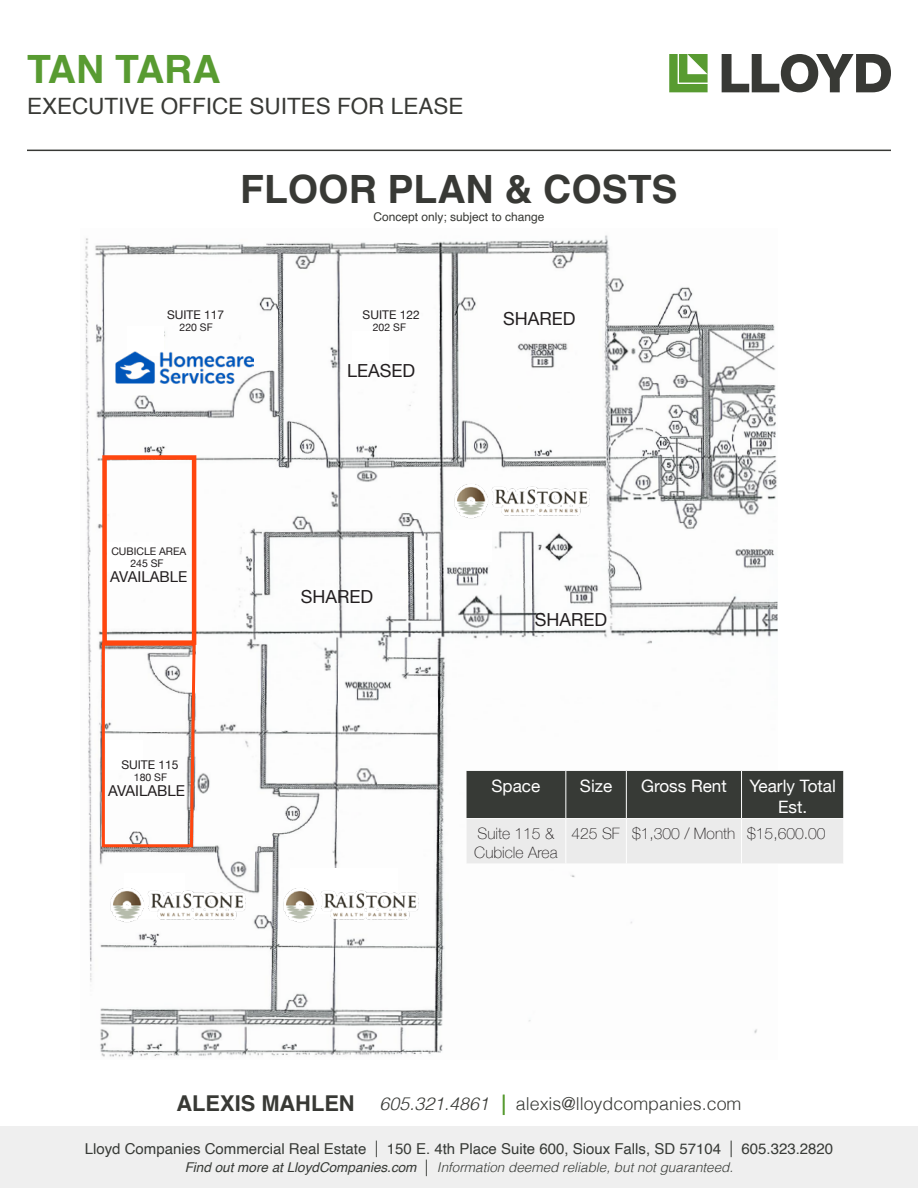
<style>
.page{position:relative;width:918px;height:1188px;background:#fff}
.page>*{position:absolute;margin:0;border:0;box-sizing:border-box;transform-origin:0 0}
.t1{font:700 39px "Helvetica";color:#383935}
.t2{font:700 39px "Helvetica";color:#589b31}
.t3{font:22.5px "Helvetica";color:#383935}
.t4{font:700 21.75px "Helvetica";color:#383935}
.t5{font:18px "Helvetica Neue";color:#231f20}
.t6{font:300 17.85px "Helvetica";color:#383935}
.t7{font:17.1px/20.5px "Helvetica Neue";color:#fff;text-align:center}
.t8{font:100 15.6px/18.8px "Helvetica Neue";color:#231f20}
.t9{font:15px "Helvetica";color:#373a36}
.t10{font:15px "Helvetica Neue";color:#231f20}
.t11{font:italic 300 13.5px "Helvetica";color:#373a36}
.t12{font:12px "Helvetica";color:#383935}
.t13{font:12px "Helvetica Neue";color:#231f20}
.t14{font:10.5px "Helvetica Neue";color:#231f20}
.s1{font-style:italic}
.s2{font-style:italic;color:#589b31}
.s3{font-weight:300;font-size:16.5px}
.s4{font-weight:400}
.s5{font-style:normal;font-size:16.5px}
</style>
<div class="page">
<div style="left:0;top:1126px;width:918px;height:62px;background:#efefef"></div>
<svg style="left:669px;top:54px;width:39px;height:38px"></svg>
<svg style="left:722px;top:54px;width:169px;height:38px"></svg>
<hr style="left:27px;top:150px;width:864px;height:1px;background:#383935">
<img style="left:84px;top:235px;width:693px;height:822px">
<div style="left:451px;top:530px;width:41px;height:31px;background:#fff"></div>
<svg style="left:100px;top:641px;width:97px;height:208px"></svg>
<div style="left:127px;top:326px;width:37px;height:30px;background:#fff"></div>
<div style="left:352px;top:331px;width:37px;height:30px;background:#fff"></div>
<div style="left:102px;top:455px;width:94px;height:190px;border:4px solid #ff460f"></div>
<div style="left:107px;top:542px;width:47px;height:29px;background:#fff"></div>
<svg style="left:467px;top:771px;width:376px;height:93px"></svg>
<hr style="left:466px;top:819px;width:1px;height:45px;background:#fff">
<hr style="left:565px;top:819px;width:1px;height:45px;background:#fff">
<hr style="left:626px;top:819px;width:1px;height:45px;background:#fff">
<hr style="left:741px;top:819px;width:1px;height:45px;background:#fff">
<hr style="left:466px;top:864px;width:100px;height:1px;background:#fff">
<hr style="left:566px;top:864px;width:60px;height:1px;background:#fff">
<hr style="left:626px;top:864px;width:116px;height:1px;background:#fff">
<hr style="left:742px;top:864px;width:102px;height:1px;background:#fff">
<hr style="left:466px;top:770px;width:100px;height:1px;background:#fff">
<hr style="left:466px;top:771px;width:1px;height:47px;background:#fff">
<hr style="left:566px;top:770px;width:60px;height:1px;background:#fff">
<hr style="left:565px;top:771px;width:1px;height:47px;background:#fff">
<hr style="left:626px;top:770px;width:116px;height:1px;background:#fff">
<hr style="left:626px;top:771px;width:1px;height:47px;background:#fff">
<hr style="left:742px;top:770px;width:102px;height:1px;background:#fff">
<hr style="left:741px;top:771px;width:1px;height:47px;background:#fff">
<hr style="left:466px;top:818px;width:100px;height:1px;background:#fff">
<hr style="left:566px;top:818px;width:60px;height:1px;background:#fff">
<hr style="left:626px;top:818px;width:116px;height:1px;background:#fff">
<hr style="left:742px;top:818px;width:102px;height:1px;background:#fff">
<div style="left:124px;top:873px;width:60px;height:46px;background:#fff"></div>
<img style="left:100px;top:886px;width:164px;height:39px">
<div style="left:291px;top:868px;width:107px;height:46px;background:#fff"></div>
<img style="left:273px;top:886px;width:164px;height:39px">
<img style="left:444px;top:482px;width:164px;height:39px">
<img style="left:115px;top:351px;width:138px;height:32px">
<h1 class="t2" style="left:27px;top:38px;width:195px">TAN TARA</h1>
<h2 class="t3" style="left:27px;top:89px;width:438px">EXECUTIVE OFFICE SUITES FOR LEASE</h2>
<p class="t1" style="left:240px;top:157px;width:439px">FLOOR PLAN &amp; COSTS</p>
<p class="t12" style="left:374px;top:207px;width:172px">Concept only; subject to change</p>
<p class="t13" style="left:167px;top:306px;width:59px">SUITE 117</p>
<p class="t13" style="left:363px;top:306px;width:59px">SUITE 122</p>
<p class="t5" style="left:503px;top:306px;width:74px">SHARED</p>
<p class="t14" style="left:180px;top:319px;width:35px">220 SF</p>
<p class="t14" style="left:373px;top:319px;width:35px">202 SF</p>
<p class="t14" style="left:111px;top:543px;width:77px">CUBICLE AREA</p>
<p class="t10" style="left:110px;top:566px;width:78px">AVAILABLE</p>
<p class="t14" style="left:130px;top:555px;width:35px">245 SF</p>
<p class="t13" style="left:121px;top:756px;width:59px">SUITE 115</p>
<p class="t10" style="left:108px;top:780px;width:78px">AVAILABLE</p>
<p class="t14" style="left:134px;top:770px;width:35px">180 SF</p>
<p class="t5" style="left:347px;top:357px;width:70px">LEASED</p>
<p class="t5" style="left:301px;top:583px;width:74px">SHARED</p>
<p class="t5" style="left:535px;top:607px;width:74px">SHARED</p>
<p class="t7" style="left:492px;top:777px;width:50px">Space</p>
<p class="t7" style="left:580px;top:777px;width:34px">Size</p>
<p class="t7" style="left:641px;top:777px;width:87px">Gross Rent</p>
<p class="t7" style="left:749px;top:777px;width:88px">Yearly Total<br>Est.</p>
<p class="t8" style="left:474px;top:824px;width:85px">Suite 115 &amp;<br>Cubicle Area</p>
<p class="t8" style="left:572px;top:824px;width:50px">425 SF</p>
<p class="t8" style="left:632px;top:824px;width:105px">$1,300 / Month</p>
<p class="t8" style="left:747px;top:824px;width:80px">$15,600.00</p>
<p class="t4" style="left:177px;top:1086px;width:180px">ALEXIS MAHLEN</p>
<p class="t6" style="left:380px;top:1088px;width:363px"><span class="s1">605.321.4861</span> <span class="s2">|</span> alexis@lloydcompanies.com</p>
<p class="t9" style="left:85px;top:1137px;width:750px">Lloyd Companies Commercial Real Estate <span class="s3">|</span> 150 E. 4th Place Suite 600, Sioux Falls, SD 57104 <span class="s3">|</span> 605.323.2820</p>
<p class="t11" style="left:185px;top:1156px;width:550px"><span class="s4">Find out more at LloydCompanies.com</span> <span class="s5">|</span> Information deemed reliable, but not guaranteed.</p>
</div>
